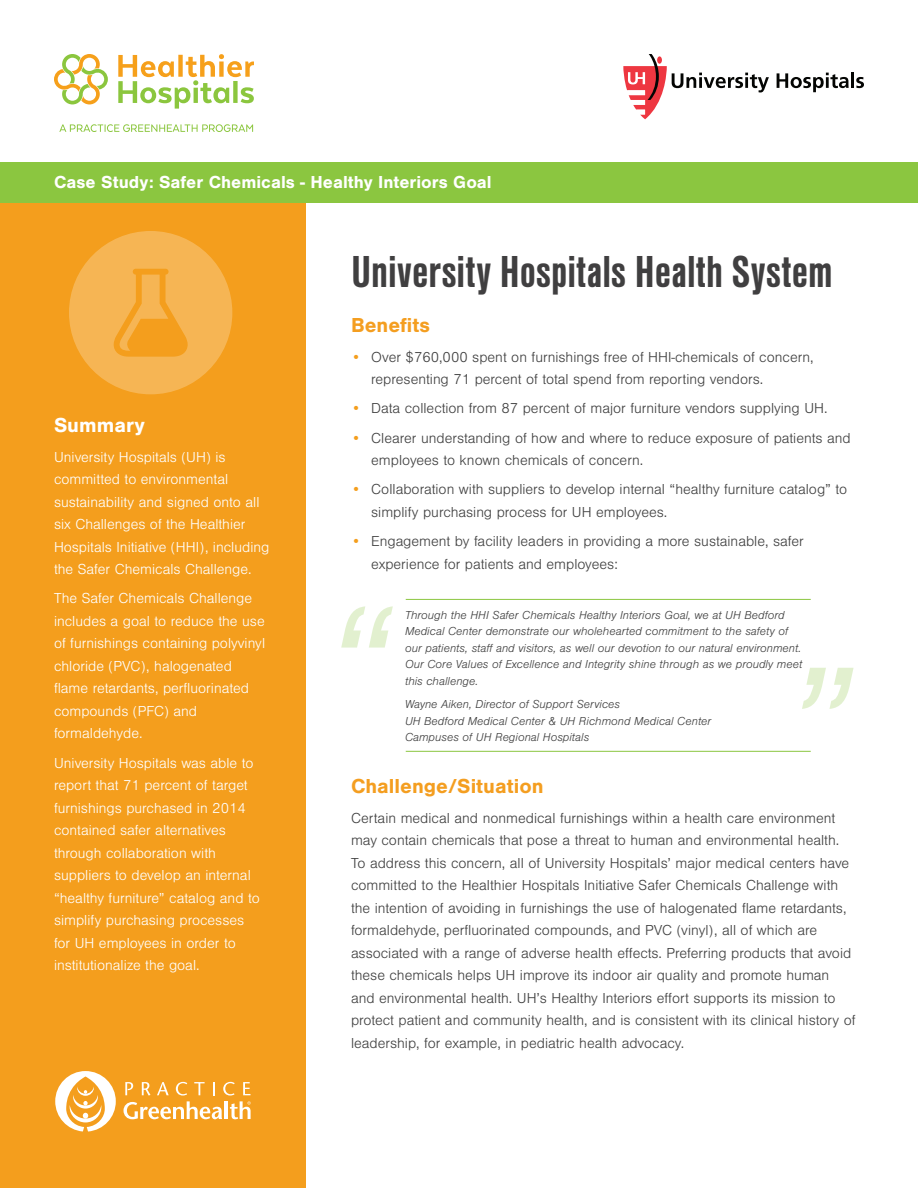
<style>
.page{position:relative;width:918px;height:1188px;background:#fff}
.page>*{position:absolute;margin:0;border:0;box-sizing:border-box;transform-origin:0 0}
.t1{font:italic 300 180px "Nimbus San";color:#8bc640}
.t2{font:700 46.5px "Nimbus San Con";color:#403f40}
.Case_Study_Heading_1{font:700 21px "Nimbus San";color:#f49e20}
.t3{font:700 21px "Nimbus San";color:#fff}
.t4{font:700 18px "Nimbus San";color:#fff}
.Case_Study_Paragraph{font:300 15px/22.5px "Nimbus San";color:#404040}
.t5{font:300 15px/22.5px "Nimbus San";color:#fff}
.Case_Study_Paragraph-2{font:italic 300 12px/16.5px "Nimbus San";color:#404040}
.s1{color:#f49e1d}
</style>
<div class="page">
<div style="left:0;top:202px;width:306px;height:986px;background:#f49e1d"></div>
<svg style="left:59px;top:124px;width:194px;height:8px"></svg>
<svg style="left:118px;top:54px;width:136px;height:55px"></svg>
<svg style="left:54px;top:54px;width:54px;height:50px"></svg>
<div style="left:0;top:162px;width:918px;height:40px;background:#8bc640"></div>
<svg style="left:55px;top:1071px;width:61px;height:61px"></svg>
<svg style="left:124px;top:1082px;width:127px;height:37px"></svg>
<svg style="left:623px;top:54px;width:146px;height:65px"></svg>
<svg style="left:777px;top:73px;width:72px;height:19px"></svg>
<hr style="left:851px;top:72px;width:3px;height:16px;background:#040503">
<svg style="left:856px;top:77px;width:8px;height:11px"></svg>
<hr style="left:406px;top:751px;width:405px;height:1px;background:#8bc640">
<hr style="left:406px;top:599px;width:405px;height:1px;background:#8bc640">
<svg style="left:69px;top:231px;width:163px;height:163px"></svg>
<p class="t4" style="left:54px;top:172px;width:439px">Case Study: Safer Chemicals - Healthy Interiors Goal</p>
<p class="t3" style="left:54px;top:414px;width:92px">Summary</p>
<p class="t5" style="left:54px;top:446px;width:217px">University Hospitals (UH) is committed to environmental sustainability and signed onto all six Challenges of the Healthier<br>Hospitals Initiative (HHI), including the Safer Chemicals Challenge.</p>
<p class="t5" style="left:54px;top:588px;width:213px">The Safer Chemicals Challenge includes a goal to reduce the use of furnishings containing polyvinyl chloride (PVC), halogenated flame retardants, perfluorinated compounds (PFC) and formaldehyde.</p>
<p class="t5" style="left:54px;top:752px;width:207px">University Hospitals was able to report that 71 percent of target furnishings purchased in 2014 contained safer alternatives through collaboration with suppliers to develop an internal “healthy furniture” catalog and to simplify purchasing processes for UH employees in order to institutionalize the goal.</p>
<p class="t2" style="left:351px;top:246px;width:483px">University Hospitals Health System</p>
<p class="Case_Study_Heading_1" style="left:351px;top:314px;width:81px">Benefits</p>
<p class="Case_Study_Paragraph" style="left:371px;top:346px;width:444px;text-indent:-20px"><span class="s1">•</span> Over $760,000 spent on furnishings free of HHI-chemicals of concern, representing 71 percent of total spend from reporting vendors.</p>
<p class="Case_Study_Paragraph" style="left:351px;top:398px;width:478px"><span class="s1">•</span> Data collection from 87 percent of major furniture vendors supplying UH.</p>
<p class="Case_Study_Paragraph" style="left:371px;top:427px;width:481px;text-indent:-20px"><span class="s1">•</span> Clearer understanding of how and where to reduce exposure of patients and employees to known chemicals of concern.</p>
<p class="Case_Study_Paragraph" style="left:371px;top:479px;width:478px;text-indent:-20px"><span class="s1">•</span> Collaboration with suppliers to develop internal “healthy furniture catalog” to simplify purchasing process for UH employees.</p>
<p class="Case_Study_Paragraph" style="left:371px;top:530px;width:434px;text-indent:-20px"><span class="s1">•</span> Engagement by facility leaders in providing a more sustainable, safer experience for patients and employees:</p>
<p class="Case_Study_Paragraph-2" style="left:405px;top:607px;width:399px">Through the HHI Safer Chemicals Healthy Interiors Goal, we at UH Bedford Medical Center demonstrate our wholehearted commitment to the safety of our patients, staff and visitors, as well our devotion to our natural environment.<br>Our Core Values of Excellence and Integrity shine through as we proudly meet this challenge.</p>
<p class="Case_Study_Paragraph-2" style="left:405px;top:696px;width:217px">Wayne Aiken, Director of Support Services</p>
<p class="Case_Study_Paragraph-2" style="left:405px;top:713px;width:308px">UH Bedford Medical Center &amp; UH Richmond Medical Center</p>
<p class="Case_Study_Paragraph-2" style="left:405px;top:729px;width:186px">Campuses of UH Regional Hospitals</p>
<p class="Case_Study_Heading_1" style="left:351px;top:775px;width:194px">Challenge/Situation</p>
<p class="Case_Study_Paragraph" style="left:351px;top:807px;width:506px">Certain medical and nonmedical furnishings within a health care environment may contain chemicals that pose a threat to human and environmental health.<br>To address this concern, all of University Hospitals’ major medical centers have committed to the Healthier Hospitals Initiative Safer Chemicals Challenge with the intention of avoiding in furnishings the use of halogenated flame retardants, formaldehyde, perfluorinated compounds, and PVC (vinyl), all of which are associated with a range of adverse health effects. Preferring products that avoid these chemicals helps UH improve its indoor air quality and promote human and environmental health. UH’s Healthy Interiors effort supports its mission to protect patient and community health, and is consistent with its clinical history of leadership, for example, in pediatric health advocacy.</p>
<h1 class="t1" style="left:321px;top:569px;width:71px">“</h1>
<h1 class="t1" style="left:874px;top:746px;width:71px;rotate:-180deg">“</h1>
</div>
